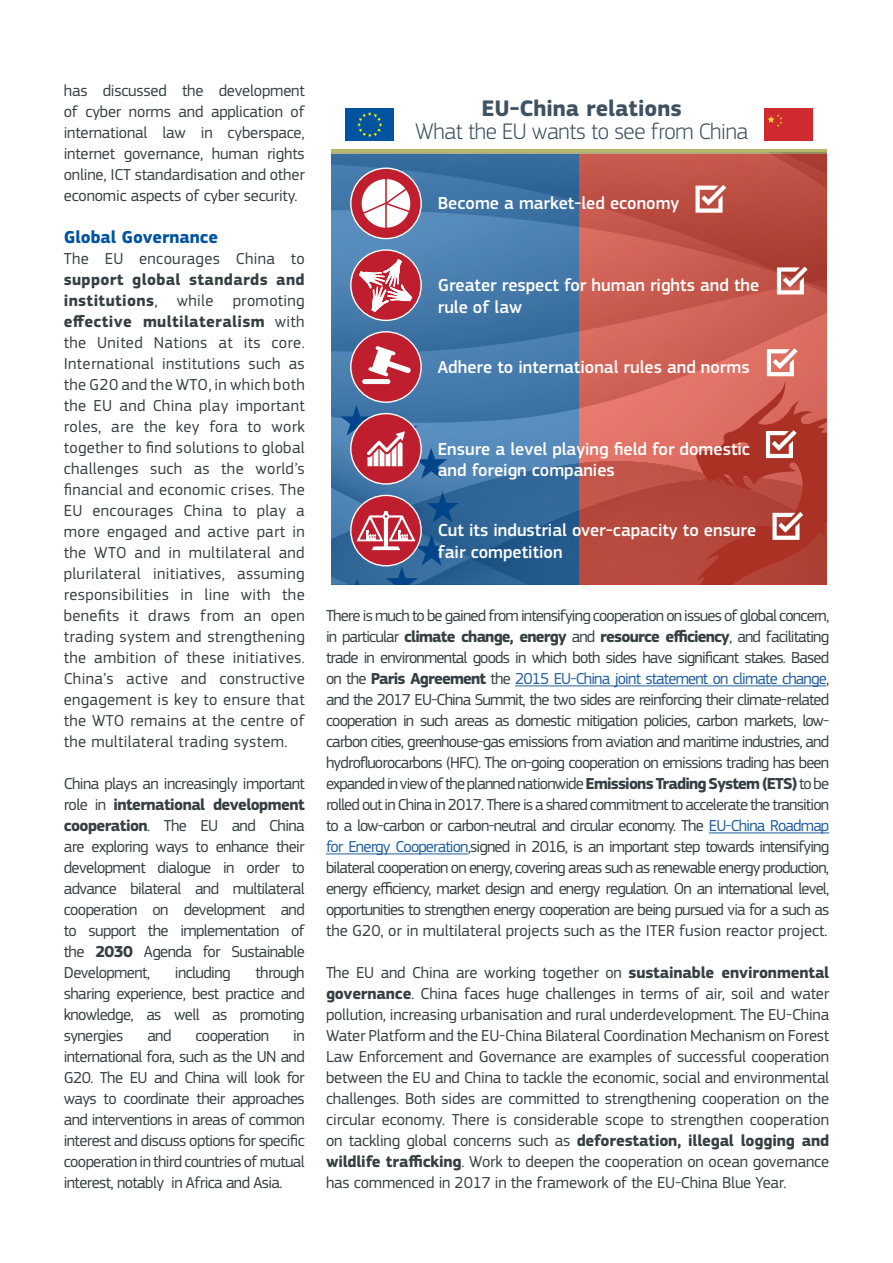
<style>
.page{position:relative;width:893px;height:1263px;background:#fff}
.page>*{position:absolute;margin:0;border:0;box-sizing:border-box;transform-origin:0 0}
.t1{font:300 23.4px "PF Square Sans Pro";letter-spacing:-.015em;color:#3e5261}
.t2{font:700 23.4px "PF Square Sans Pro";color:#3e5261}
.t3{font:500 18px/21.6px "PF Square Sans Pro";color:#fff}
.t4{font:700 18px "PF Square Sans Pro";color:#00539f}
.t5{font:16.5px/21px "PF Square Sans Pro";letter-spacing:-.01em;color:#353f44;text-align:justify}
.t6{font:16.5px "PF Square Sans Pro";letter-spacing:.02em;color:#353f44}
.t7{font:16.5px "PF Square Sans Pro";letter-spacing:-.035em;color:#353f44}
.s1{font-weight:700}
.s2{color:#215e9e}
</style>
<div class="page">
<div style="left:331px;top:149px;width:496px;height:5px;background:#bbb76a"></div>
<svg style="left:331px;top:152px;width:496px;height:194px;background:#896676"></svg>
<svg style="left:351px;top:250px;width:70px;height:70px"></svg>
<div style="left:350px;top:249px;width:72px;height:72px;border:1px solid #fff;border-radius:50%"></div>
<svg style="left:357px;top:256px;width:58px;height:58px"></svg>
<svg style="left:777px;top:267px;width:31px;height:27px"></svg>
<div style="left:351px;top:332px;width:70px;height:70px;background:#be1e2d;border-radius:50%"></div>
<svg style="left:351px;top:168px;width:70px;height:71px"></svg>
<div style="left:350px;top:167px;width:72px;height:72px;border:1px solid #fff;border-radius:50%"></div>
<svg style="left:695px;top:185px;width:31px;height:28px"></svg>
<svg style="left:331px;top:346px;width:496px;height:239px;background:#8e6170"></svg>
<svg style="left:362px;top:179px;width:49px;height:50px"></svg>
<div style="left:346px;top:109px;width:48px;height:32px;background:#00539f"></div>
<svg style="left:357px;top:112px;width:25px;height:26px"></svg>
<div style="left:764px;top:109px;width:48px;height:32px;background:#ce2a30"></div>
<svg style="left:767px;top:114px;width:15px;height:13px"></svg>
<hr style="left:515px;top:685px;width:311px;height:1px;background:#215e9e">
<hr style="left:709px;top:832px;width:120px;height:1px;background:#215e9e">
<hr style="left:326px;top:853px;width:142px;height:1px;background:#215e9e">
<p class="t5" style="left:64px;top:80px;width:242px">has discussed the development of cyber norms and application of international law in cyberspace, internet governance, human rights online, ICT standardisation and other economic aspects of cyber security.</p>
<p class="t4" style="left:64px;top:226px;width:156px">Global Governance</p>
<p class="t6" style="left:64px;top:249px;width:242px">The EU encourages China to</p>
<p class="t5" style="left:64px;top:269px;width:242px"><span class="s1">support global standards and institutions</span>, while promoting <span class="s1">effective multilateralism</span> with the United Nations at its core.<br>International institutions such as the G20 and the WTO, in which both the EU and China play important roles, are the key fora to work together to find solutions to global challenges such as the world’s financial and economic crises. The EU encourages China to play a more engaged and active part in the WTO and in multilateral and plurilateral initiatives, assuming responsibilities in line with the benefits it draws from an open trading system and strengthening the ambition of these initiatives.<br>China’s active and constructive engagement is key to ensure that the WTO remains at the centre of the multilateral trading system.</p>
<p class="t5" style="left:64px;top:773px;width:242px">China plays an increasingly important role in <span class="s1">international development cooperation</span>. The EU and China are exploring ways to enhance their development dialogue in order to advance bilateral and multilateral cooperation on development and to support the implementation of the <span class="s1">2030</span> Agenda for Sustainable Development,</p>
<p class="t5" style="left:64px;top:962px;width:242px;text-indent:192px">through sharing experience, best practice and knowledge, as well as promoting synergies</p>
<p class="t7" style="left:175px;top:963px;width:57px">including</p>
<p class="t5" style="left:147px;top:1025px;width:26px">and</p>
<p class="t7" style="left:196px;top:1026px;width:75px">cooperation</p>
<p class="t5" style="left:64px;top:1025px;width:242px;text-indent:229px">in international fora, such as the UN and G20. The EU and China will look for ways to coordinate their approaches and interventions in areas of common interest and discuss options for specific cooperation in third countries of mutual interest, notably in Africa and Asia.</p>
<h1 class="t2" style="left:482px;top:94px;width:202px">EU-China relations</h1>
<h1 class="t1" style="left:415px;top:118px;width:335px">What the EU wants to see from China</h1>
<p class="t3" style="left:438px;top:193px;width:243px">Become a market-led economy</p>
<p class="t3" style="left:438px;top:275px;width:323px">Greater respect for human rights and the rule of law</p>
<p class="t3" style="left:438px;top:356px;width:313px">Adhere to international rules and norms</p>
<p class="t3" style="left:438px;top:438px;width:314px">Ensure a level playing field for domestic and foreign companies</p>
<p class="t3" style="left:438px;top:520px;width:320px">Cut its industrial over-capacity to ensure fair competition</p>
<p class="t5" style="left:326px;top:605px;width:505px">There is much to be gained from intensifying cooperation on issues of global concern, in particular <span class="s1">climate change, energy</span> and <span class="s1">resource efficiency</span>, and facilitating trade in environmental goods in which both sides have significant stakes. Based on the <span class="s1">Paris Agreement</span> the <span class="s2">2015 EU-China joint statement on climate change</span>, and the 2017 EU-China Summit, the two sides are reinforcing their climate-related cooperation in such areas as domestic mitigation policies, carbon markets, low&shy;carbon cities, greenhouse-gas emissions from aviation and maritime industries, and hydrofluorocarbons (HFC). The on-going cooperation on emissions trading has been expanded in view of the planned nationwide <span class="s1">Emissions Trading System (ETS)</span> to be rolled out in China in 2017. There is a shared commitment to accelerate the transition to a low-carbon or carbon-neutral and circular economy. The <span class="s2">EU-China Roadmap for Energy Cooperation</span>,signed in 2016, is an important step towards intensifying bilateral cooperation on energy, covering areas such as renewable energy production, energy efficiency, market design and energy regulation. On an international level, opportunities to strengthen energy cooperation are being pursued via for a such as the G20, or in multilateral projects such as the ITER fusion reactor project.</p>
<p class="t5" style="left:326px;top:962px;width:505px">The EU and China are working together on <span class="s1">sustainable environmental governance</span>. China faces huge challenges in terms of air, soil and water pollution, increasing urbanisation and rural underdevelopment. The EU-China Water Platform and the EU-China Bilateral Coordination Mechanism on Forest Law Enforcement and Governance are examples of successful cooperation between the EU and China to tackle the economic, social and environmental challenges. Both sides are committed to strengthening cooperation on the circular economy. There is considerable scope to strengthen cooperation on tackling global concerns such as <span class="s1">deforestation, illegal logging and wildlife trafficking</span>. Work to deepen the cooperation on ocean governance has commenced in 2017 in the framework of the EU-China Blue Year.</p>
</div>
